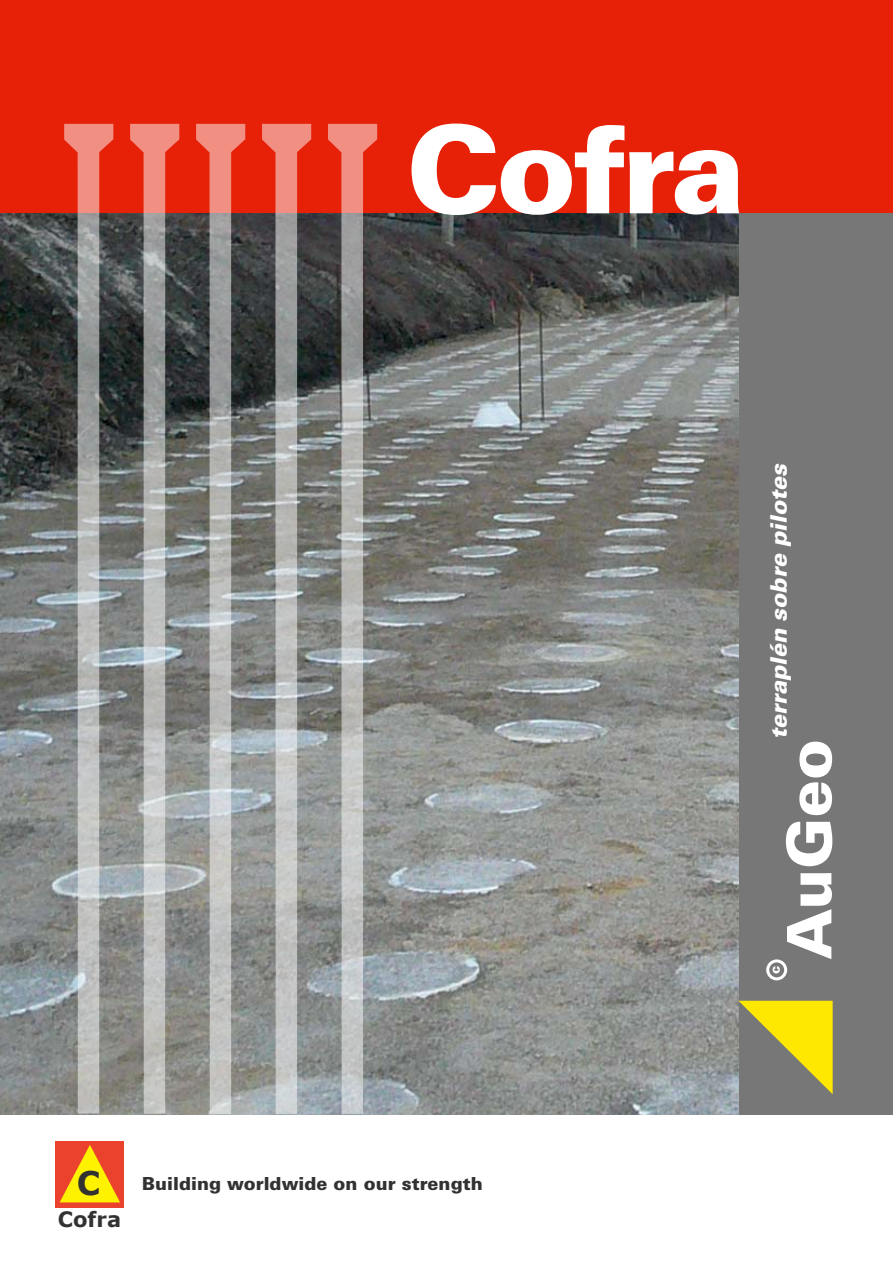
<style>
.page{position:relative;width:893px;height:1263px;background:#fff}
.page>*{position:absolute;margin:0;border:0;box-sizing:border-box;transform-origin:0 0}
.t1{font:900 121.8px "Univers LT";letter-spacing:-.04em;color:#fff}
.t2{font:900 61.5px "Univers LT";color:#fff}
.t3{font:700 32.55px "Verdana";color:#323232}
.t4{font:italic 900 22.8px "Univers LT";color:#fff}
.t5{font:700 21.15px "Verdana";color:#323232}
.t6{font:900 18px "Univers LT";color:#323232}
.t7{font:900 13.5px "Univers LT";color:#fff}
</style>
<div class="page">
<img style="left:0;top:213px;width:740px;height:901px">
<div style="left:740px;top:0;width:153px;height:1114px;background:#777"></div>
<div style="left:766px;top:959px;width:21px;height:21px;border:3px solid #fff;border-radius:50%"></div>
<svg style="left:738px;top:1001px;width:95px;height:93px"></svg>
<div style="left:56px;top:1141px;width:68px;height:66px;background:linear-gradient(to right,#ea422d,#ea422d)"></div>
<svg style="left:60px;top:1145px;width:60px;height:57px;background:#f49a16"></svg>
<div style="left:0;top:0;width:893px;height:213px;background:#e72008"></div>
<svg style="left:130px;top:123px;width:49px;height:991px;background:#988d8b"></svg>
<svg style="left:196px;top:123px;width:49px;height:991px;background:#9a8f8d"></svg>
<svg style="left:262px;top:123px;width:49px;height:991px;background:#9c918f"></svg>
<svg style="left:328px;top:123px;width:49px;height:991px;background:#9c9290"></svg>
<svg style="left:64px;top:123px;width:49px;height:990px;background:#958c89"></svg>
<h1 class="t1" style="left:406px;top:93px;width:341px">Cofra</h1>
<h3 class="t3" style="left:77px;top:1162px;width:25px">C</h3>
<p class="t6" style="left:142px;top:1172px;width:342px">Building worldwide on our strength</p>
<p class="t5" style="left:58px;top:1205px;width:65px">Cofra</p>
<p class="t4" style="left:764px;top:739px;width:277px;rotate:-90deg">terraplén sobre pilotes</p>
<h2 class="t2" style="left:771px;top:960px;width:222px;rotate:-90deg">AuGeo</h2>
<p class="t7" style="left:766px;top:974px;width:10px;rotate:-90deg">c</p>
</div>
